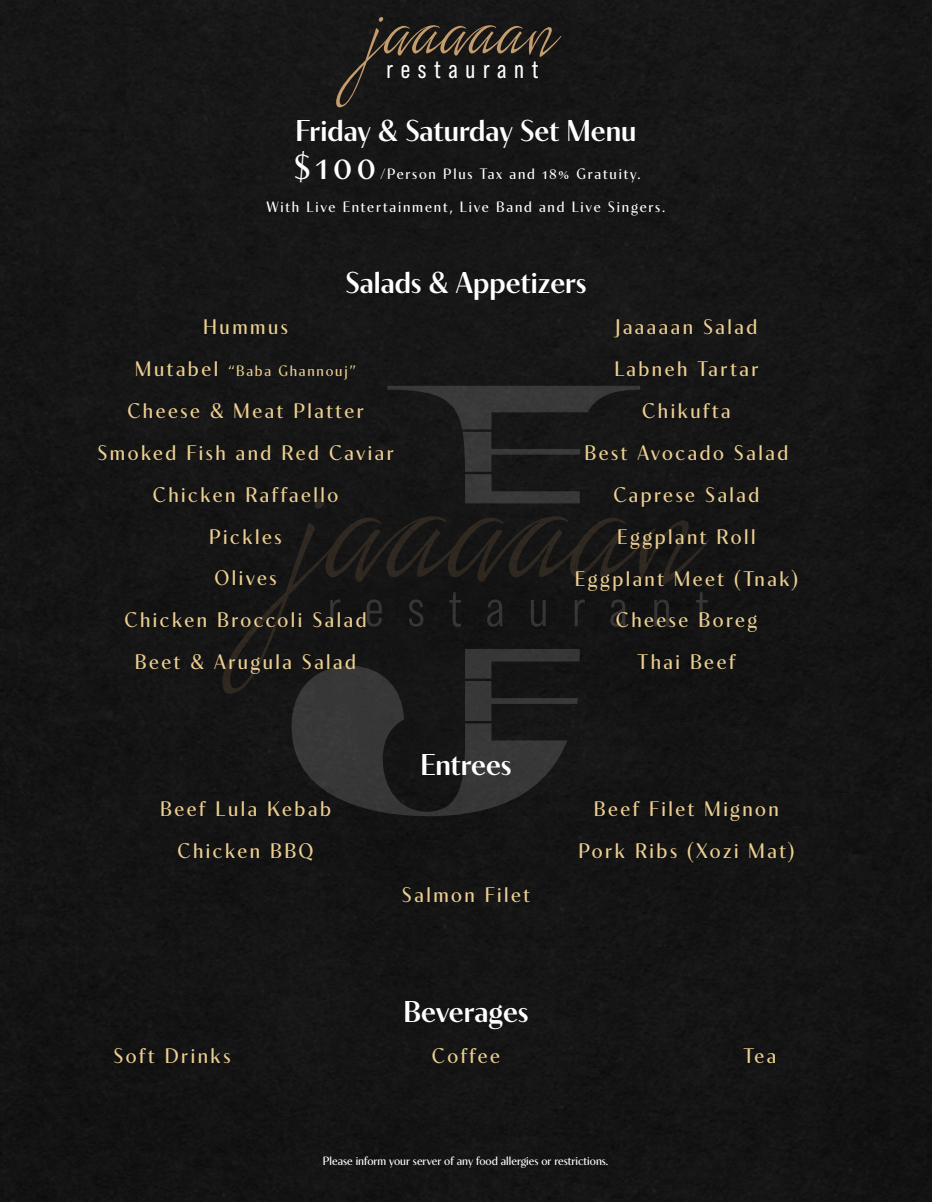
<style>
.page{position:relative;width:932px;height:1202px;background:#151515}
.page>*{position:absolute;margin:0;border:0;box-sizing:border-box;transform-origin:0 0}
.t1{font:105px "Lush Script";color:#c59c6c}
.t2{font:37.5px "Contralto Small";color:#fff}
.t3{font:600 30px "Contralto Small";color:#fff}
.t4{font:25.5px "Bebas Neue Pro";letter-spacing:.3em;color:#fff}
.t5{font:21px/41.8px "Contralto Small";letter-spacing:.12em;color:#edcf91;text-align:center}
.t6{font:15px/32.8px "Contralto Small";letter-spacing:.12em;color:#fff}
.t7{font:15px "Contralto Small";letter-spacing:.12em;color:#edcf91}
.t8{font:12px "Contralto Small";color:#fff}
.s1{font-size:21px}
</style>
<div class="page">
<svg style="left:222px;top:386px;width:487px;height:430px;background:#1b1b1a"></svg>
<h1 class="t1" style="left:372px;top:-45px;width:189px">jaaaaan</h1>
<p class="t4" style="left:386px;top:55px;width:153px">restaurant</p>
<h3 class="t3" style="left:295px;top:107px;width:342px">Friday &amp; Saturday Set Menu</h3>
<h2 class="t2" style="left:291px;top:138px;width:86px">$100</h2>
<p class="t6" style="left:266px;top:156px;width:400px;text-indent:114px">/Person Plus Tax and 18% Gratuity.<br>With Live Entertainment, Live Band and Live Singers.</p>
<h3 class="t3" style="left:345px;top:259px;width:242px">Salads &amp; Appetizers</h3>
<p class="t5" style="left:203px;top:304px;width:86px">Hummus</p>
<p class="t7" style="left:135px;top:359px;width:222px"><span class="s1">Mutabel</span> “Baba Ghannouj”</p>
<p class="t5" style="left:97px;top:388px;width:298px">Cheese &amp; Meat Platter<br>Smoked Fish and Red Caviar<br>Chicken Raffaello<br>Pickles<br>Olives<br>Chicken Broccoli Salad<br>Beet &amp; Arugula Salad</p>
<h3 class="t3" style="left:420px;top:741px;width:92px">Entrees</h3>
<p class="t5" style="left:574px;top:304px;width:225px">Jaaaaan Salad<br>Labneh Tartar<br>Chikufta<br>Best Avocado Salad<br>Caprese Salad<br>Eggplant Roll<br>Eggplant Meet (Tnak)<br>Cheese Boreg<br>Thai Beef</p>
<p class="t5" style="left:160px;top:786px;width:172px">Beef Lula Kebab<br>Chicken BBQ</p>
<p class="t5" style="left:578px;top:786px;width:217px">Beef Filet Mignon<br>Pork Ribs (Xozi Mat)</p>
<p class="t5" style="left:402px;top:871px;width:129px">Salmon Filet</p>
<h3 class="t3" style="left:403px;top:988px;width:126px">Beverages</h3>
<p class="t5" style="left:113px;top:1033px;width:119px">Soft Drinks</p>
<p class="t5" style="left:432px;top:1033px;width:70px">Coffee</p>
<p class="t5" style="left:743px;top:1033px;width:34px">Tea</p>
<p class="t8" style="left:323px;top:1151px;width:287px">Please inform your server of any food allergies or restrictions.</p>
</div>
